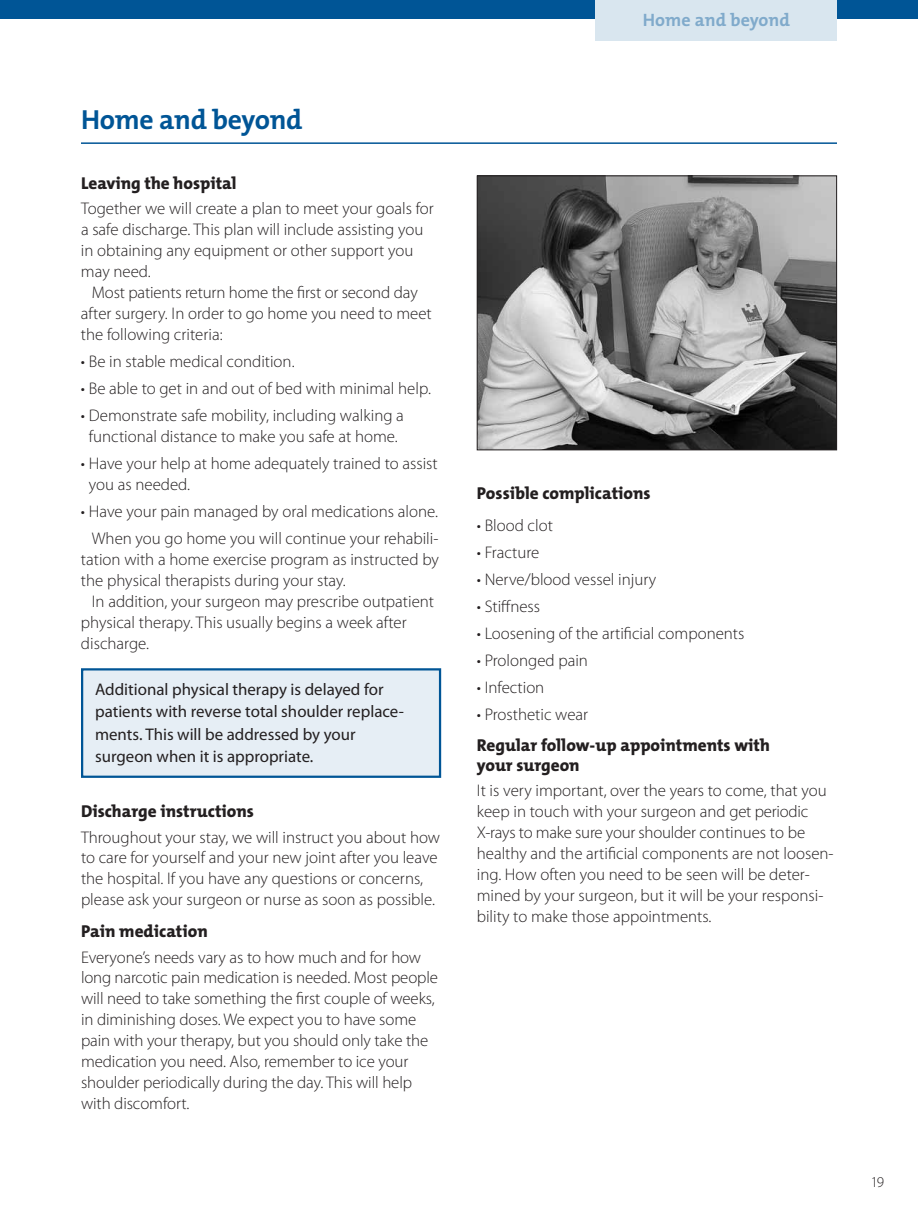
<style>
.page{position:relative;width:918px;height:1215px;background:#fff}
.page>*{position:absolute;margin:0;border:0;box-sizing:border-box;transform-origin:0 0}
.t1{font:700 27.75px "The Mix";letter-spacing:-.01em;color:#005596}
.t2{font:700 18px "The Mix";color:#80aacb}
.t3{font:800 17.25px/19.5px "The Mix";color:#231f20}
.t4{font:300 16.8px/21px "Myriad Pro";color:#231f20}
.t5{font:16.8px/22.5px "Myriad Pro";color:#231f20}
.t6{font:300 15px "Myriad Pro";color:#231f20}
</style>
<div class="page">
<div style="left:0;top:0;width:918px;height:18px;background:#005596"></div>
<img style="left:479px;top:177px;width:356px;height:271px">
<div style="left:477px;top:175px;width:360px;height:275px;border:1px solid #231f20"></div>
<div style="left:82px;top:669px;width:358px;height:108px;background:#e6eef5"></div>
<div style="left:81px;top:668px;width:360px;height:110px;border:2px solid #005596"></div>
<div style="left:596px;top:0;width:241px;height:40px;background:#d9e6ef"></div>
<hr style="left:81px;top:142px;width:756px;height:2px;background:#005596">
<h1 class="t1" style="left:81px;top:102px;width:223px">Home and beyond</h1>
<p class="t3" style="left:81px;top:173px;width:157px">Leaving the hospital</p>
<p class="t4" style="left:81px;top:198px;width:354px">Together we will create a plan to meet your goals for a safe discharge. This plan will include assisting you in obtaining any equipment or other support you may need.</p>
<p class="t4" style="left:81px;top:282px;width:352px;text-indent:11px">Most patients return home the first or second day after surgery. In order to go home you need to meet the following criteria:</p>
<p class="t4" style="left:81px;top:351px;width:214px">• Be in stable medical condition.</p>
<p class="t4" style="left:81px;top:378px;width:350px">• Be able to get in and out of bed with minimal help.</p>
<p class="t4" style="left:81px;top:405px;width:324px;text-align:center">• Demonstrate safe mobility, including walking a functional distance to make you safe at home.</p>
<p class="t4" style="left:89px;top:453px;width:350px;text-indent:-8px">• Have your help at home adequately trained to assist you as needed.</p>
<p class="t4" style="left:81px;top:498px;width:359px;line-height:27px;text-align:right">• Have your pain managed by oral medications alone.<br>When you go home you will continue your rehabili-</p>
<p class="t4" style="left:81px;top:549px;width:360px">tation with a home exercise program as instructed by the physical therapists during your stay.</p>
<p class="t4" style="left:81px;top:591px;width:355px;text-indent:11px">In addition, your surgeon may prescribe outpatient physical therapy. This usually begins a week after discharge.</p>
<p class="t5" style="left:95px;top:678px;width:310px">Additional physical therapy is delayed for patients with reverse total shoulder replace&shy;ments. This will be addressed by your surgeon when it is appropriate.</p>
<p class="t3" style="left:81px;top:802px;width:175px">Discharge instructions</p>
<p class="t4" style="left:81px;top:827px;width:361px">Throughout your stay, we will instruct you about how to care for yourself and your new joint after you leave the hospital. If you have any questions or concerns, please ask your surgeon or nurse as soon as possible.</p>
<p class="t3" style="left:81px;top:922px;width:128px">Pain medication</p>
<p class="t4" style="left:81px;top:947px;width:359px">Everyone’s needs vary as to how much and for how long narcotic pain medication is needed. Most people will need to take something the first couple of weeks, in diminishing doses. We expect you to have some pain with your therapy, but you should only take the medication you need. Also, remember to ice your shoulder periodically during the day. This will help with discomfort.</p>
<p class="t2" style="left:643px;top:9px;width:149px">Home and beyond</p>
<p class="t3" style="left:477px;top:484px;width:175px">Possible complications</p>
<p class="t4" style="left:477px;top:515px;width:78px">• Blood clot</p>
<p class="t4" style="left:477px;top:542px;width:64px">• Fracture</p>
<p class="t4" style="left:477px;top:569px;width:181px">• Nerve/blood vessel injury</p>
<p class="t4" style="left:477px;top:596px;width:65px">• Stiffness</p>
<p class="t4" style="left:477px;top:623px;width:269px">• Loosening of the artificial components</p>
<p class="t4" style="left:477px;top:650px;width:113px">• Prolonged pain</p>
<p class="t4" style="left:477px;top:677px;width:69px">• Infection</p>
<p class="t4" style="left:477px;top:704px;width:113px">• Prosthetic wear</p>
<p class="t3" style="left:477px;top:736px;width:295px">Regular follow-up appointments with your surgeon</p>
<p class="t4" style="left:477px;top:781px;width:358px">It is very important, over the years to come, that you keep in touch with your surgeon and get periodic X-rays to make sure your shoulder continues to be healthy and the artificial components are not loosen&shy;ing. How often you need to be seen will be deter&shy;mined by your surgeon, but it will be your responsi&shy;bility to make those appointments.</p>
<p class="t6" style="left:871px;top:1174px;width:15px">19</p>
</div>
